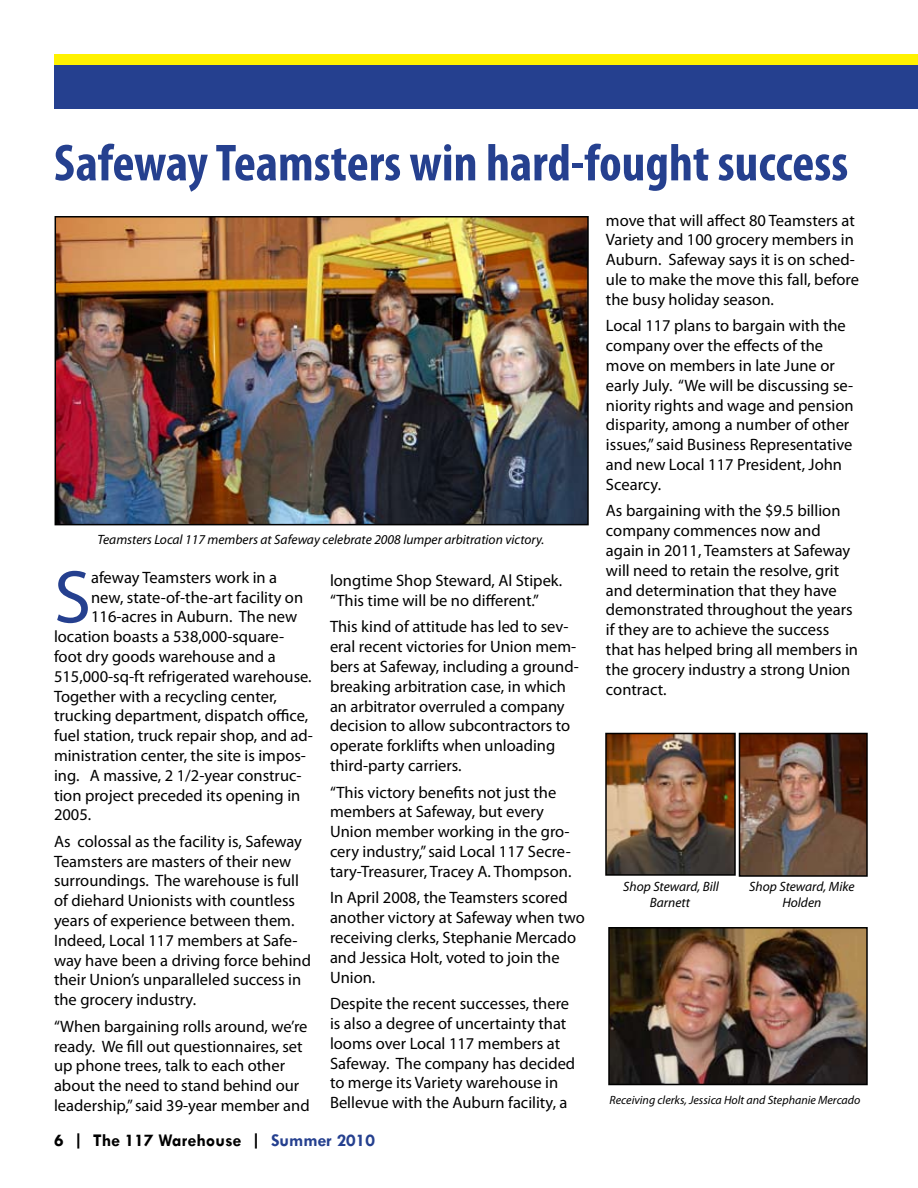
<style>
.page{position:relative;width:918px;height:1188px;background:#fff}
.page>*{position:absolute;margin:0;border:0;box-sizing:border-box;transform-origin:0 0}
.t1{font:75.3px "Myriad Pro";color:#25408f}
.t2{font:700 condensed 52.5px "Myriad Pro";color:#25408f}
.t3{font:700 18px "Tw Cen";color:#000}
.t4{font:16.5px/19.8px "Myriad Pro";color:#000}
.t5{font:italic 13.5px/16.2px "Myriad Pro";color:#000;text-align:center}
.t6{font:italic 12px "Myriad Pro";color:#000}
.s1{color:#25408f}
</style>
<div class="page">
<div style="left:54px;top:54px;width:864px;height:12px;background:#fff200"></div>
<div style="left:54px;top:65px;width:864px;height:44px;background:#25408f"></div>
<img style="left:742px;top:736px;width:123px;height:138px">
<div style="left:739px;top:733px;width:129px;height:144px;border:2px solid #000"></div>
<img style="left:608px;top:736px;width:125px;height:137px">
<div style="left:605px;top:733px;width:131px;height:143px;border:2px solid #000"></div>
<img style="left:611px;top:930px;width:254px;height:152px">
<div style="left:608px;top:927px;width:260px;height:158px;border:2px solid #000"></div>
<img style="left:58px;top:219px;width:528px;height:303px">
<div style="left:55px;top:216px;width:534px;height:309px;border:2px solid #000"></div>
<h2 class="t2" style="left:54px;top:130px;width:796px">Safeway Teamsters win hard-fought success</h2>
<p class="t5" style="left:98px;top:531px;width:448px">Teamsters Local 117 members at Safeway celebrate 2008 lumper arbitration victory.</p>
<h1 class="t1" style="left:54px;top:551px;width:39px">S</h1>
<p class="t4" style="left:91px;top:567px;width:188px">afeway Teamsters work in a</p>
<p class="t4" style="left:91px;top:587px;width:214px">new, state-of-the-art facility on</p>
<p class="t4" style="left:91px;top:607px;width:208px">116-acres in Auburn. The new</p>
<p class="t4" style="left:54px;top:626px;width:232px">location boasts a 538,000-square-</p>
<p class="t4" style="left:54px;top:646px;width:223px">foot dry goods warehouse and a</p>
<p class="t4" style="left:54px;top:666px;width:259px">515,000-sq-ft refrigerated warehouse.</p>
<p class="t4" style="left:54px;top:686px;width:224px">Together with a recycling center,</p>
<p class="t4" style="left:54px;top:706px;width:256px">trucking department, dispatch office,</p>
<p class="t4" style="left:54px;top:725px;width:260px">fuel station, truck repair shop, and ad-</p>
<p class="t4" style="left:54px;top:745px;width:254px">ministration center, the site is impos-</p>
<p class="t4" style="left:54px;top:765px;width:249px">ing. A massive, 2 1/2-year construc-</p>
<p class="t4" style="left:54px;top:785px;width:248px">tion project preceded its opening in</p>
<p class="t4" style="left:54px;top:805px;width:39px">2005.</p>
<p class="t4" style="left:54px;top:831px;width:259px">As colossal as the facility is, Safeway Teamsters are masters of their new surroundings. The warehouse is full of diehard Unionists with countless years of experience between them.<br>Indeed, Local 117 members at Safe&shy;way have been a driving force behind their Union’s unparalleled success in the grocery industry.</p>
<p class="t4" style="left:54px;top:1016px;width:257px">“When bargaining rolls around, we’re ready. We fill out questionnaires, set up phone trees, talk to each other about the need to stand behind our leadership,” said 39-year member and</p>
<p class="t4" style="left:330px;top:570px;width:234px">longtime Shop Steward, Al Stipek. “This time will be no different.”</p>
<p class="t4" style="left:330px;top:617px;width:250px">This kind of attitude has led to sev&shy;eral recent victories for Union mem&shy;bers at Safeway, including a ground&shy;breaking arbitration case, in which an arbitrator overruled a company decision to allow subcontractors to operate forklifts when unloading third-party carriers.</p>
<p class="t4" style="left:330px;top:782px;width:243px">“This victory benefits not just the members at Safeway, but every Union member working in the gro&shy;cery industry,” said Local 117 Secre&shy;tary-Treasurer, Tracey A. Thompson.</p>
<p class="t4" style="left:330px;top:888px;width:256px">In April 2008, the Teamsters scored another victory at Safeway when two receiving clerks, Stephanie Mercado and Jessica Holt, voted to join the<br>Union.</p>
<p class="t4" style="left:330px;top:993px;width:247px">Despite the recent successes, there is also a degree of uncertainty that looms over Local 117 members at Safeway. The company has decided to merge its Variety warehouse in Bellevue with the Auburn facility, a</p>
<p class="t3" style="left:54px;top:1130px;width:322px">6 | The 117 Warehouse | <span class="s1">Summer 2010</span></p>
<p class="t4" style="left:606px;top:210px;width:255px">move that will affect 80 Teamsters at Variety and 100 grocery members in Auburn. Safeway says it is on sched&shy;ule to make the move this fall, before the busy holiday season.</p>
<p class="t4" style="left:606px;top:316px;width:249px">Local 117 plans to bargain with the company over the effects of the move on members in late June or early July. “We will be discussing se&shy;niority rights and wage and pension disparity, among a number of other issues,” said Business Representative and new Local 117 President, John<br>Scearcy.</p>
<p class="t4" style="left:606px;top:501px;width:254px">As bargaining with the $9.5 billion company commences now and again in 2011, Teamsters at Safeway will need to retain the resolve, grit and determination that they have demonstrated throughout the years if they are to achieve the success that has helped bring all members in the grocery industry a strong Union contract.</p>
<p class="t5" style="left:623px;top:878px;width:97px">Shop Steward, Bill<br>Barnett</p>
<p class="t5" style="left:749px;top:878px;width:107px">Shop Steward, Mike<br>Holden</p>
<p class="t6" style="left:610px;top:1092px;width:252px">Receiving clerks, Jessica Holt and Stephanie Mercado</p>
</div>
